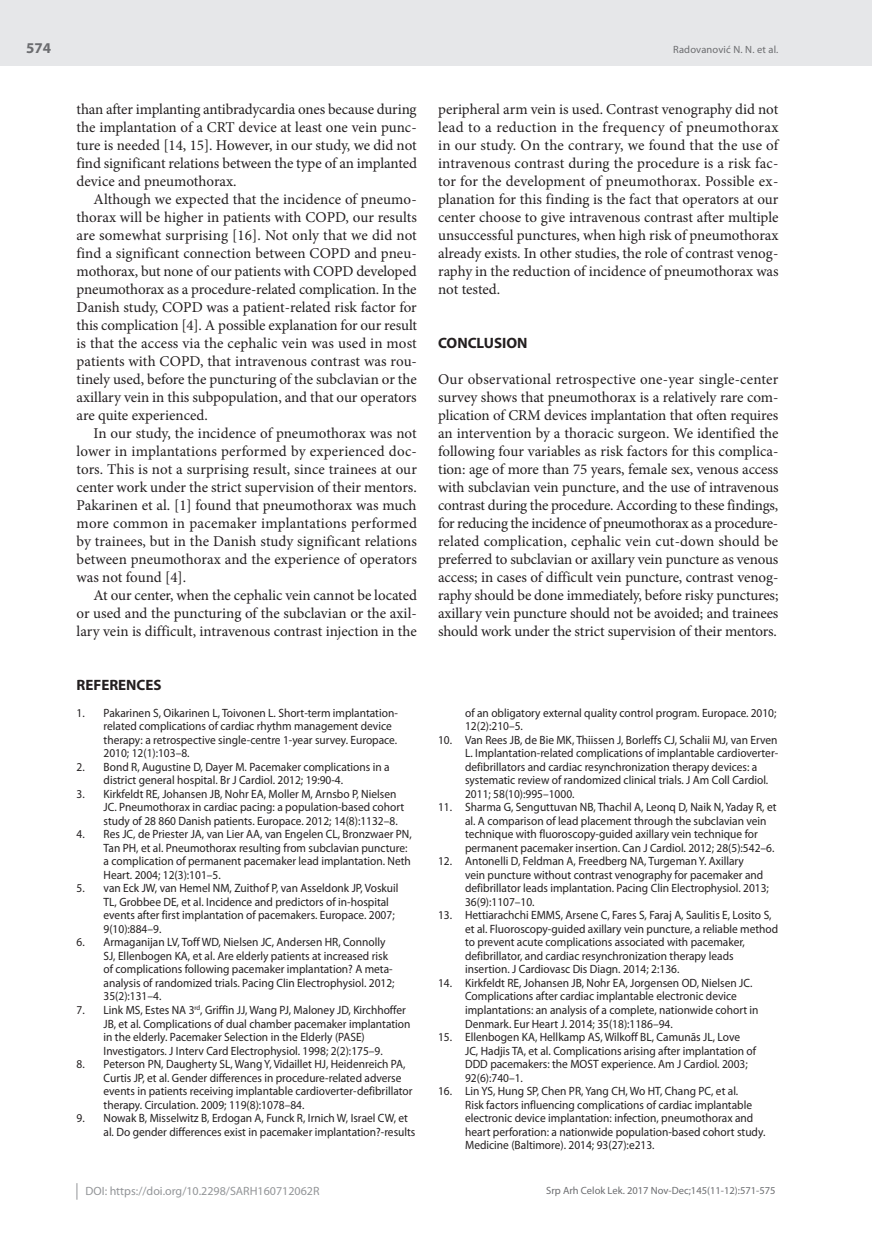
<style>
.page{position:relative;width:872px;height:1234px;background:#fff}
.page>*{position:absolute;margin:0;border:0;box-sizing:border-box;transform-origin:0 0}
.t1{font:15px/18px "Minion Pro";letter-spacing:-.005em;color:#231f20;text-align:justify}
.t2{font:700 15px "Myriad Pro";color:#231f20}
.t3{font:700 15px "Myriad Pro";color:#6c6d70}
.t4{font:12px/13.5px "Myriad Pro";color:#231f20;scale:.95 1}
.t5{font:12px "Myriad Pro";color:#939598}
.t6{font:10.5px "Myriad Pro";color:#6c6d70}
</style>
<div class="page">
<div style="left:0;top:0;width:872px;height:66px;background:#e6e7e9"></div>
<svg style="left:77px;top:1183px;width:1px;height:16px"></svg>
<p class="t3" style="left:26px;top:38px;width:26px">574</p>
<p class="t1" style="left:77px;top:100px;width:342px">than after implanting antibradycardia ones because during the implantation of a CRT device at least one vein punc&shy;ture is needed [14, 15]. However, in our study, we did not find significant relations between the type of an implanted device and pneumothorax.</p>
<p class="t1" style="left:77px;top:190px;width:342px;text-indent:17px">Although we expected that the incidence of pneumo&shy;thorax will be higher in patients with COPD, our results are somewhat surprising [16]. Not only that we did not find a significant connection between COPD and pneu&shy;mothorax, but none of our patients with COPD developed pneumothorax as a procedure-related complication. In the Danish study, COPD was a patient-related risk factor for this complication [4]. A possible explanation for our result is that the access via the cephalic vein was used in most patients with COPD, that intravenous contrast was rou&shy;tinely used, before the puncturing of the subclavian or the axillary vein in this subpopulation, and that our operators are quite experienced.</p>
<p class="t1" style="left:77px;top:424px;width:342px;text-indent:17px">In our study, the incidence of pneumothorax was not lower in implantations performed by experienced doc&shy;tors. This is not a surprising result, since trainees at our center work under the strict supervision of their mentors.<br>Pakarinen et al. [1] found that pneumothorax was much more common in pacemaker implantations performed by trainees, but in the Danish study significant relations between pneumothorax and the experience of operators was not found [4].</p>
<p class="t1" style="left:77px;top:586px;width:342px;text-indent:17px">At our center, when the cephalic vein cannot be located or used and the puncturing of the subclavian or the axil&shy;lary vein is difficult, intravenous contrast injection in the</p>
<p class="t2" style="left:77px;top:675px;width:87px">REFERENCES</p>
<p class="t4" style="left:104px;top:705px;width:311px;text-indent:-27px">1. Pakarinen S, Oikarinen L, Toivonen L. Short-term implantation&shy;related complications of cardiac rhythm management device therapy: a retrospective single-centre 1-year survey. Europace.<br>2010; 12(1):103–8.</p>
<p class="t4" style="left:104px;top:759px;width:303px;text-indent:-27px">2. Bond R, Augustine D, Dayer M. Pacemaker complications in a district general hospital. Br J Cardiol. 2012; 19:90-4.</p>
<p class="t4" style="left:104px;top:786px;width:318px;text-indent:-27px">3. Kirkfeldt RE, Johansen JB, Nohr EA, Moller M, Arnsbo P, Nielsen<br>JC. Pneumothorax in cardiac pacing: a population-based cohort study of 28 860 Danish patients. Europace. 2012; 14(8):1132–8.</p>
<p class="t4" style="left:104px;top:827px;width:326px;text-indent:-27px">4. Res JC, de Priester JA, van Lier AA, van Engelen CL, Bronzwaer PN, Tan PH, et al. Pneumothorax resulting from subclavian puncture: a complication of permanent pacemaker lead implantation. Neth Heart. 2004; 12(3):101–5.</p>
<p class="t4" style="left:104px;top:881px;width:312px;text-indent:-27px">5. van Eck JW, van Hemel NM, Zuithof P, van Asseldonk JP, Voskuil TL, Grobbee DE, et al. Incidence and predictors of in-hospital events after first implantation of pacemakers. Europace. 2007; 9(10):884–9.</p>
<p class="t4" style="left:104px;top:935px;width:308px;text-indent:-27px">6. Armaganijan LV, Toff WD, Nielsen JC, Andersen HR, Connolly SJ, Ellenbogen KA, et al. Are elderly patients at increased risk of complications following pacemaker implantation? A meta&shy;analysis of randomized trials. Pacing Clin Electrophysiol. 2012; 35(2):131–4.</p>
<p class="t4" style="left:104px;top:1002px;width:324px;text-indent:-27px">7. Link MS, Estes NA 3<sup>rd</sup>, Griffin JJ, Wang PJ, Maloney JD, Kirchhoffer JB, et al. Complications of dual chamber pacemaker implantation in the elderly. Pacemaker Selection in the Elderly (PASE)<br>Investigators. J Interv Card Electrophysiol. 1998; 2(2):175–9.</p>
<p class="t4" style="left:104px;top:1056px;width:327px;text-indent:-27px">8. Peterson PN, Daugherty SL, Wang Y, Vidaillet HJ, Heidenreich PA, Curtis JP, et al. Gender differences in procedure-related adverse events in patients receiving implantable cardioverter-defibrillator therapy. Circulation. 2009; 119(8):1078–84.</p>
<p class="t4" style="left:104px;top:1110px;width:330px;text-indent:-27px">9. Nowak B, Misselwitz B, Erdogan A, Funck R, Irnich W, Israel CW, et al. Do gender differences exist in pacemaker implantation?-results</p>
<p class="t5" style="left:86px;top:1183px;width:235px">DOI: https://doi.org/10.2298/SARH160712062R</p>
<p class="t6" style="left:673px;top:43px;width:107px">Radovanović N. N. et al.</p>
<p class="t1" style="left:438px;top:100px;width:342px">peripheral arm vein is used. Contrast venography did not lead to a reduction in the frequency of pneumothorax in our study. On the contrary, we found that the use of intravenous contrast during the procedure is a risk fac&shy;tor for the development of pneumothorax. Possible ex&shy;planation for this finding is the fact that operators at our center choose to give intravenous contrast after multiple unsuccessful punctures, when high risk of pneumothorax already exists. In other studies, the role of contrast venog&shy;raphy in the reduction of incidence of pneumothorax was not tested.</p>
<p class="t2" style="left:438px;top:333px;width:91px">CONCLUSION</p>
<p class="t1" style="left:438px;top:370px;width:342px">Our observational retrospective one-year single-center survey shows that pneumothorax is a relatively rare com&shy;plication of CRM devices implantation that often requires an intervention by a thoracic surgeon. We identified the following four variables as risk factors for this complica&shy;tion: age of more than 75 years, female sex, venous access with subclavian vein puncture, and the use of intravenous contrast during the procedure. According to these findings, for reducing the incidence of pneumothorax as a procedure&shy;related complication, cephalic vein cut-down should be preferred to subclavian or axillary vein puncture as venous access; in cases of difficult vein puncture, contrast venog&shy;raphy should be done immediately, before risky punctures; axillary vein puncture should not be avoided; and trainees should work under the strict supervision of their mentors.</p>
<p class="t4" style="left:465px;top:705px;width:329px">of an obligatory external quality control program. Europace. 2010;<br>12(2):210–5.</p>
<p class="t4" style="left:465px;top:732px;width:331px;text-indent:-27px">10. Van Rees JB, de Bie MK, Thiissen J, Borleffs CJ, Schalii MJ, van Erven L. Implantation-related complications of implantable cardioverter&shy;defibrillators and cardiac resynchronization therapy devices: a systematic review of randomized clinical trials. J Am Coll Cardiol.<br>2011; 58(10):995–1000.</p>
<p class="t4" style="left:465px;top:800px;width:329px;text-indent:-27px">11. Sharma G, Senguttuvan NB, Thachil A, Leonq D, Naik N, Yaday R, et al. A comparison of lead placement through the subclavian vein technique with fluoroscopy-guided axillary vein technique for permanent pacemaker insertion. Can J Cardiol. 2012; 28(5):542–6.</p>
<p class="t4" style="left:465px;top:854px;width:321px;text-indent:-27px">12. Antonelli D, Feldman A, Freedberg NA, Turgeman Y. Axillary<br>vein puncture without contrast venography for pacemaker and defibrillator leads implantation. Pacing Clin Electrophysiol. 2013; 36(9):1107–10.</p>
<p class="t4" style="left:465px;top:908px;width:331px;text-indent:-27px">13. Hettiarachchi EMMS, Arsene C, Fares S, Faraj A, Saulitis E, Losito S, et al. Fluoroscopy-guided axillary vein puncture, a reliable method to prevent acute complications associated with pacemaker, defibrillator, and cardiac resynchronization therapy leads insertion. J Cardiovasc Dis Diagn. 2014; 2:136.</p>
<p class="t4" style="left:465px;top:975px;width:310px;text-indent:-27px">14. Kirkfeldt RE, Johansen JB, Nohr EA, Jorgensen OD, Nielsen JC.<br>Complications after cardiac implantable electronic device implantations: an analysis of a complete, nationwide cohort in Denmark. Eur Heart J. 2014; 35(18):1186–94.</p>
<p class="t4" style="left:465px;top:1029px;width:308px;text-indent:-27px">15. Ellenbogen KA, Hellkamp AS, Wilkoff BL, Camunãs JL, Love JC, Hadjis TA, et al. Complications arising after implantation of DDD pacemakers: the MOST experience. Am J Cardiol. 2003; 92(6):740–1.</p>
<p class="t4" style="left:465px;top:1083px;width:317px;text-indent:-27px">16. Lin YS, Hung SP, Chen PR, Yang CH, Wo HT, Chang PC, et al.<br>Risk factors influencing complications of cardiac implantable electronic device implantation: infection, pneumothorax and heart perforation: a nationwide population-based cohort study.<br>Medicine (Baltimore). 2014; 93(27):e213.</p>
<p class="t6" style="left:546px;top:1184px;width:231px">Srp Arh Celok Lek. 2017 Nov-Dec;145(11-12):571-575</p>
</div>
